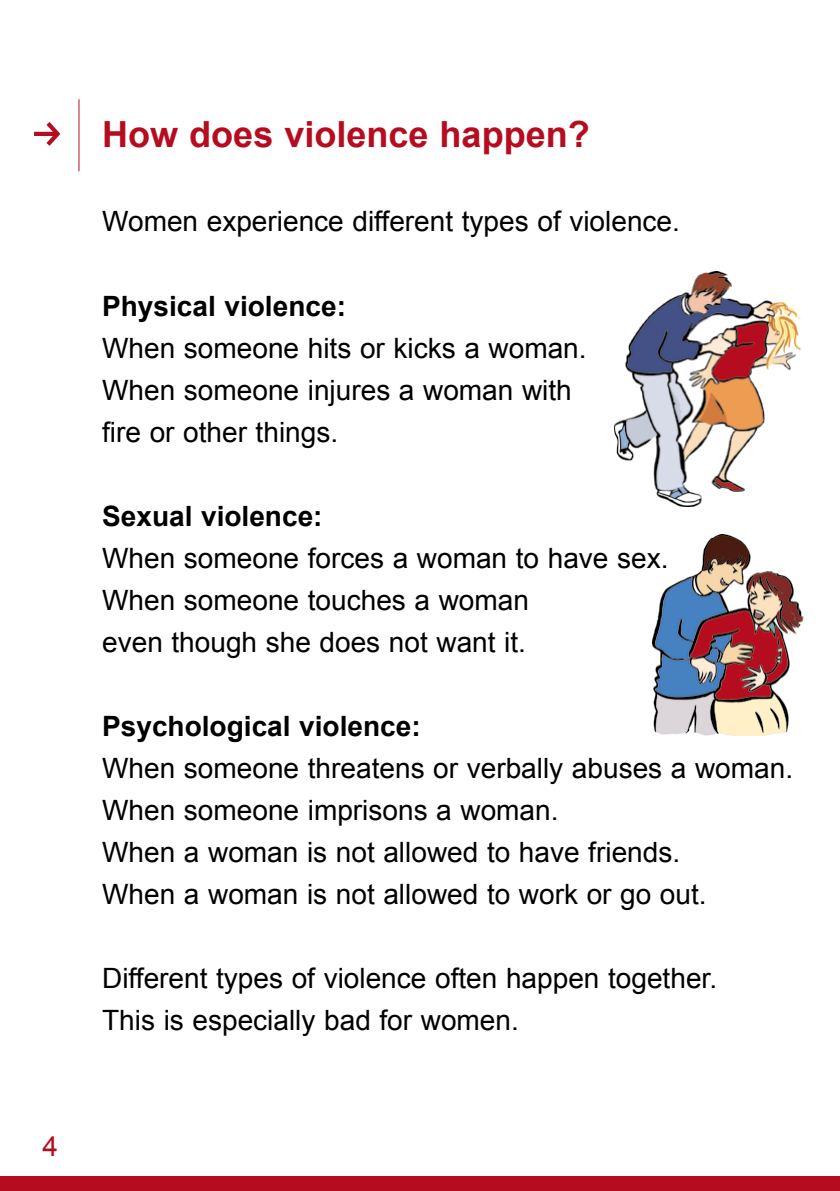
<style>
.page{position:relative;width:840px;height:1191px;background:#fff}
.page>*{position:absolute;margin:0;border:0;box-sizing:border-box;transform-origin:0 0}
.t1{font:700 36px "Arial";color:#b60c1f}
.t2{font:28px/42px "Arial";color:#000}
.t3{font:700 28px "Arial";color:#000}
.t4{font:28px "Arial";color:#b60c1f}
</style>
<div class="page">
<img style="left:652px;top:535px;width:151px;height:200px">
<svg style="left:34px;top:122px;width:26px;height:24px"></svg>
<hr style="left:78px;top:99px;width:1px;height:72px;background:#b60c1f">
<img style="left:614px;top:271px;width:186px;height:235px">
<div style="left:0;top:1176px;width:839px;height:15px;background:#b60c1f"></div>
<p class="t4" style="left:43px;top:1127px;width:17px">4</p>
<p class="t1" style="left:102px;top:111px;width:489px">How does violence happen?</p>
<p class="t2" style="left:102px;top:201px;width:579px">Women experience different types of violence.</p>
<p class="t3" style="left:102px;top:287px;width:245px">Physical violence:</p>
<p class="t2" style="left:102px;top:327px;width:485px">When someone hits or kicks a woman.<br>When someone injures a woman with fire or other things.</p>
<p class="t3" style="left:102px;top:497px;width:222px">Sexual violence:</p>
<p class="t2" style="left:102px;top:537px;width:567px">When someone forces a woman to have sex.<br>When someone touches a woman<br>even though she does not want it.</p>
<p class="t3" style="left:102px;top:707px;width:320px">Psychological violence:</p>
<p class="t2" style="left:102px;top:747px;width:692px">When someone threatens or verbally abuses a woman.<br>When someone imprisons a woman.<br>When a woman is not allowed to have friends.<br>When a woman is not allowed to work or go out.</p>
<p class="t2" style="left:102px;top:957px;width:616px">Different types of violence often happen together.<br>This is especially bad for women.</p>
</div>
